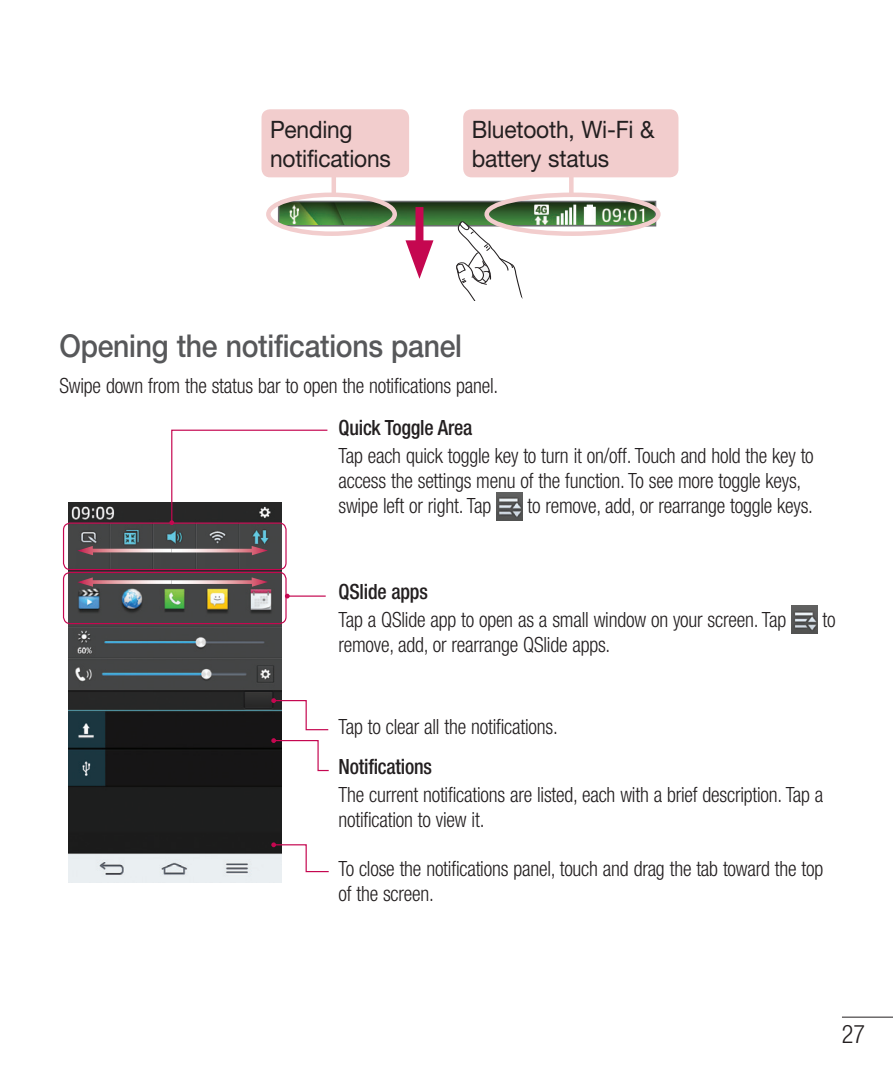
<style>
.page{position:relative;width:893px;height:1072px;background:#fff}
.page>*{position:absolute;margin:0;border:0;box-sizing:border-box;transform-origin:0 0}
.t1{font:500 31.5px "Helvetica Neue LT Pro";letter-spacing:-.01em;color:#57585a;scale:.9 1}
.t2{font:300 condensed 25.5px "Helvetica Neue LT Pro";color:#231f20;scale:.95 1}
.t3{font:24px/28.8px "Helvetica Neue LT Pro";letter-spacing:-.01em;color:#231f20;scale:.95 1}
.t4{font:300 condensed 21px/25.2px "Helvetica Neue LT Pro";letter-spacing:-.01em;color:#231f20;scale:.95 1}
.t5{font:500 condensed 21px "Helvetica Neue LT Pro";letter-spacing:-.01em;color:#231f20;scale:.95 1}
</style>
<div class="page">
<hr style="left:842px;top:1016px;width:51px;height:1px;background:#231f20">
<svg style="left:277px;top:200px;width:380px;height:101px"></svg>
<div style="left:261px;top:109px;width:148px;height:68px;background:#f2cdcd;border-radius:9px"></div>
<div style="left:266px;top:192px;width:131px;height:44px;border:4px solid #f2cdcd;border-radius:50%"></div>
<hr style="left:332px;top:172px;width:4px;height:23px;background:#f2cdcd">
<div style="left:484px;top:192px;width:177px;height:44px;border:4px solid #f2cdcd;border-radius:50%"></div>
<div style="left:463px;top:109px;width:215px;height:68px;background:#f2cdcd;border-radius:9px"></div>
<div style="left:569px;top:172px;width:5px;height:23px;background:#f2cdcd"></div>
<img style="left:68px;top:502px;width:214px;height:380px">
<img style="left:496px;top:492px;width:27px;height:28px">
<img style="left:791px;top:606px;width:27px;height:28px">
<div style="left:63px;top:522px;width:224px;height:48px;border:1px solid #c50750;border-radius:7px"></div>
<div style="left:63px;top:572px;width:224px;height:52px;border:1px solid #c50750;border-radius:7px"></div>
<svg style="left:169px;top:429px;width:159px;height:96px"></svg>
<hr style="left:287px;top:595px;width:39px;height:1px;background:#c50750">
<svg style="left:285px;top:593px;width:5px;height:5px"></svg>
<svg style="left:271px;top:698px;width:58px;height:33px"></svg>
<svg style="left:271px;top:738px;width:58px;height:33px"></svg>
<svg style="left:271px;top:842px;width:58px;height:30px"></svg>
<svg style="left:77px;top:546px;width:191px;height:9px;background:#8a7275"></svg>
<svg style="left:77px;top:577px;width:191px;height:9px;background:#8a7176"></svg>
<p class="t3" style="left:270px;top:117px;width:129px">Pending notifications</p>
<p class="t3" style="left:472px;top:117px;width:194px">Bluetooth, Wi-Fi &amp; battery status</p>
<h1 class="t1" style="left:60px;top:335px;width:449px">Opening the notifications panel</h1>
<p class="t4" style="left:60px;top:375px;width:463px">Swipe down from the status bar to open the notifications panel.</p>
<p class="t5" style="left:338px;top:420px;width:142px">Quick Toggle Area</p>
<p class="t4" style="left:338px;top:445px;width:502px">Tap each quick toggle key to turn it on/off. Touch and hold the key to access the settings menu of the function. To see more toggle keys, swipe left or right. Tap</p>
<p class="t4" style="left:527px;top:495px;width:302px">to remove, add, or rearrange toggle keys.</p>
<p class="t5" style="left:338px;top:584px;width:96px">QSlide apps</p>
<p class="t4" style="left:338px;top:609px;width:473px">Tap a QSlide app to open as a small window on your screen. Tap</p>
<p class="t4" style="left:823px;top:609px;width:15px">to</p>
<p class="t4" style="left:338px;top:634px;width:288px">remove, add, or rearrange QSlide apps.</p>
<p class="t4" style="left:338px;top:715px;width:232px">Tap to clear all the notifications.</p>
<p class="t5" style="left:338px;top:759px;width:100px">Notifications</p>
<p class="t4" style="left:338px;top:784px;width:512px">The current notifications are listed, each with a brief description. Tap a notification to view it.</p>
<p class="t4" style="left:338px;top:858px;width:512px">To close the notifications panel, touch and drag the tab toward the top of the screen.</p>
<p class="t2" style="left:842px;top:1025px;width:26px">27</p>
</div>
